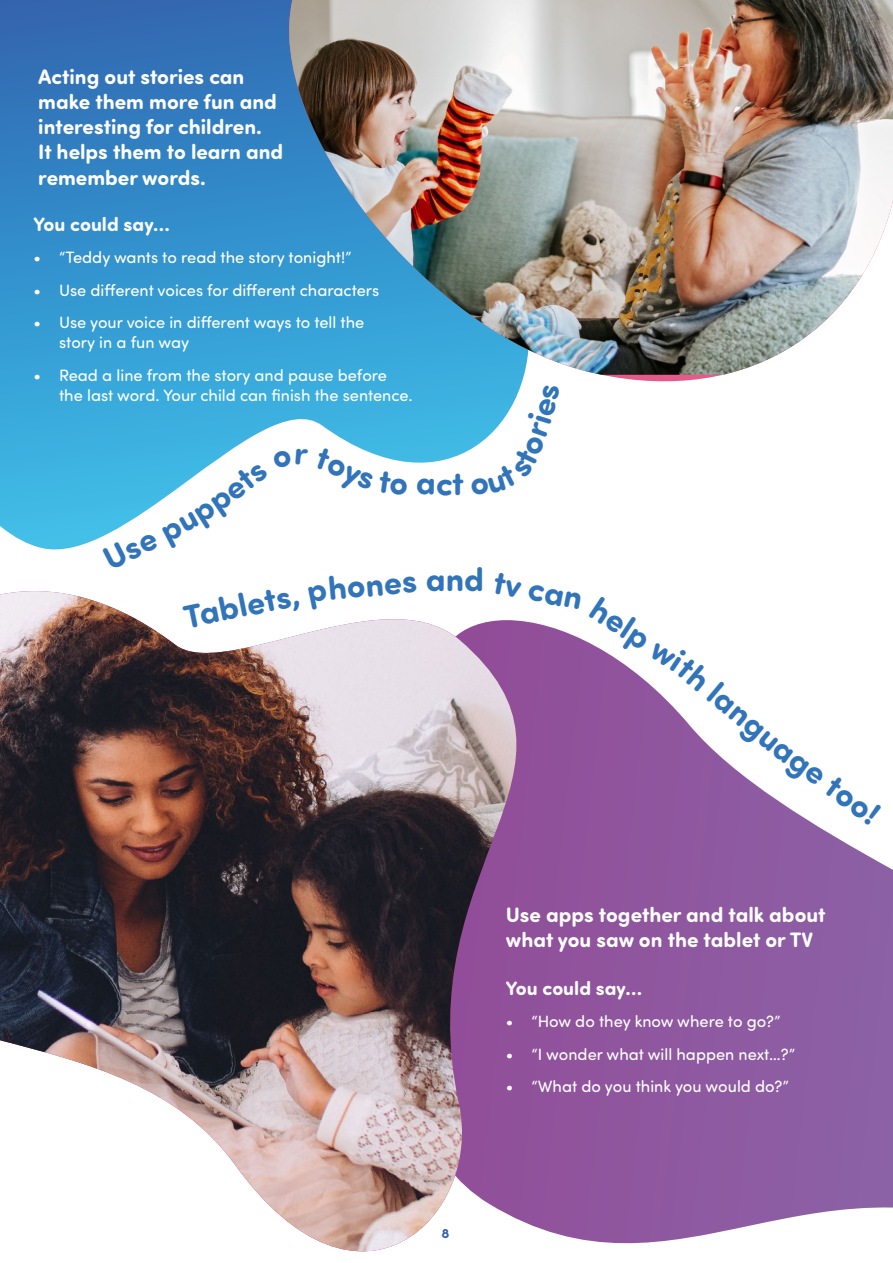
<style>
.page{position:relative;width:893px;height:1263px;background:#fff}
.page>*{position:absolute;margin:0;border:0;box-sizing:border-box;transform-origin:0 0}
.t1{font:700 33px "Sofia Pro Soft";color:#3274ba}
.t2{font:700 21px/25.2px "Sofia Pro Soft";color:#fff}
.t3{font:700 19.5px "Sofia Pro Soft";color:#fff}
.t4{font:16.5px/19.8px "Sofia Pro Soft";color:#fff}
.t5{font:700 13.5px "Sofia Pro Soft";color:#355faa}
</style>
<div class="page">
<svg style="left:0;top:0;width:471px;height:550px;background:#489bd1"></svg>
<svg style="left:264px;top:0;width:458px;height:410px"></svg>
<img style="left:288px;top:0;width:605px;height:375px">
<svg style="left:611px;top:655px;width:282px;height:589px"></svg>
<img style="left:0;top:591px;width:611px;height:661px">
<svg style="left:102px;top:449px;width:206px;height:101px"></svg>
<svg style="left:314px;top:447px;width:93px;height:47px"></svg>
<svg style="left:417px;top:478px;width:35px;height:17px"></svg>
<svg style="left:471px;top:384px;width:89px;height:65px"></svg>
<p class="t2" style="left:38px;top:63px;width:247px">Acting out stories can make them more fun and interesting for children.<br>It helps them to learn and remember words.</p>
<p class="t3" style="left:34px;top:210px;width:138px">You could say…</p>
<p class="t4" style="left:34px;top:247px;width:320px">• “Teddy wants to read the story tonight!”</p>
<p class="t4" style="left:34px;top:280px;width:347px">• Use different voices for different characters</p>
<p class="t4" style="left:59px;top:312px;width:307px;text-indent:-25px">• Use your voice in different ways to tell the story in a fun way</p>
<p class="t4" style="left:59px;top:364px;width:355px;text-indent:-25px">• Read a line from the story and pause before the last word. Your child can finish the sentence.</p>
<h1 class="t1" style="left:452px;top:460px;width:13px">t</h1>
<h1 class="t1" style="left:179px;top:594px;width:147px;rotate:-12deg">Tablets, p</h1>
<h1 class="t1" style="left:326px;top:564px;width:91px;rotate:-5deg">hones</h1>
<h1 class="t1" style="left:426px;top:555px;width:60px">and</h1>
<h1 class="t1" style="left:499px;top:558px;width:92px;rotate:11deg">tv can</h1>
<h1 class="t1" style="left:607px;top:585px;width:107px;rotate:34deg">help wi</h1>
<h1 class="t1" style="left:698px;top:646px;width:126px;rotate:40deg">th langu</h1>
<h1 class="t1" style="left:791px;top:724px;width:125px;rotate:36deg">age too!</h1>
<p class="t2" style="left:506px;top:901px;width:321px">Use apps together and talk about what you saw on the tablet or TV</p>
<p class="t5" style="left:442px;top:1223px;width:10px">8</p>
<p class="t3" style="left:506px;top:973px;width:138px">You could say…</p>
<p class="t4" style="left:506px;top:1011px;width:276px">• “How do they know where to go?”</p>
<p class="t4" style="left:506px;top:1043px;width:291px">• “I wonder what will happen next…?”</p>
<p class="t4" style="left:506px;top:1076px;width:284px">• “What do you think you would do?”</p>
</div>
